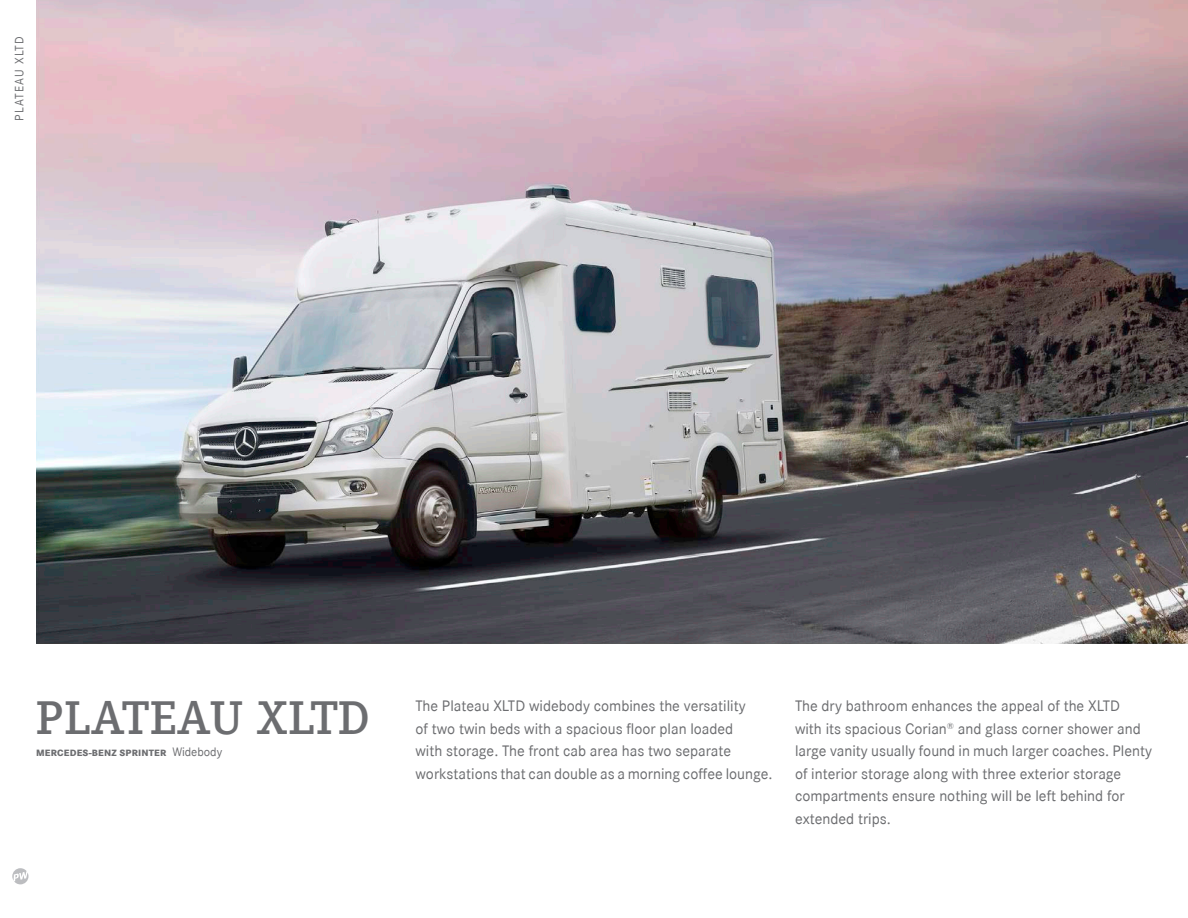
<style>
.page{position:relative;width:1188px;height:918px;background:#fff}
.page>*{position:absolute;margin:0;border:0;box-sizing:border-box;transform-origin:0 0}
.t1{font:500 46.5px "Corporate EBQ";letter-spacing:.01em;color:#6c6d70}
.t2{font:15px/22.5px "Corporate SBQ";color:#6c6d70}
.t3{font:12px "Corporate SBQ";letter-spacing:.1em;color:#6c6d70;scale:.96 1}
.t4{font:800 9px "Corporate SBQ";letter-spacing:.02em;color:#6c6d70}
.s1{font-weight:400;font-size:12px}
</style>
<div class="page">
<svg style="left:12px;top:868px;width:16px;height:16px"></svg>
<img style="left:36px;top:0;width:1152px;height:644px">
<p class="t3" style="left:12px;top:121px;width:90px;rotate:-90deg">PLATEAU XLTD</p>
<h1 class="t1" style="left:36px;top:690px;width:335px">PLATEAU XLTD</h1>
<p class="t4" style="left:36px;top:747px;width:188px">MERCEDES-BENZ SPRINTER <span class="s1">Widebody</span></p>
<p class="t2" style="left:416px;top:695px;width:359px">The Plateau XLTD widebody combines the versatility<br>of two twin beds with a spacious floor plan loaded<br>with storage. The front cab area has two separate workstations that can double as a morning coffee lounge.</p>
<p class="t2" style="left:795px;top:695px;width:359px">The dry bathroom enhances the appeal of the XLTD<br>with its spacious Corian<sup>®</sup> and glass corner shower and large vanity usually found in much larger coaches. Plenty of interior storage along with three exterior storage compartments ensure nothing will be left behind for extended trips.</p>
</div>
